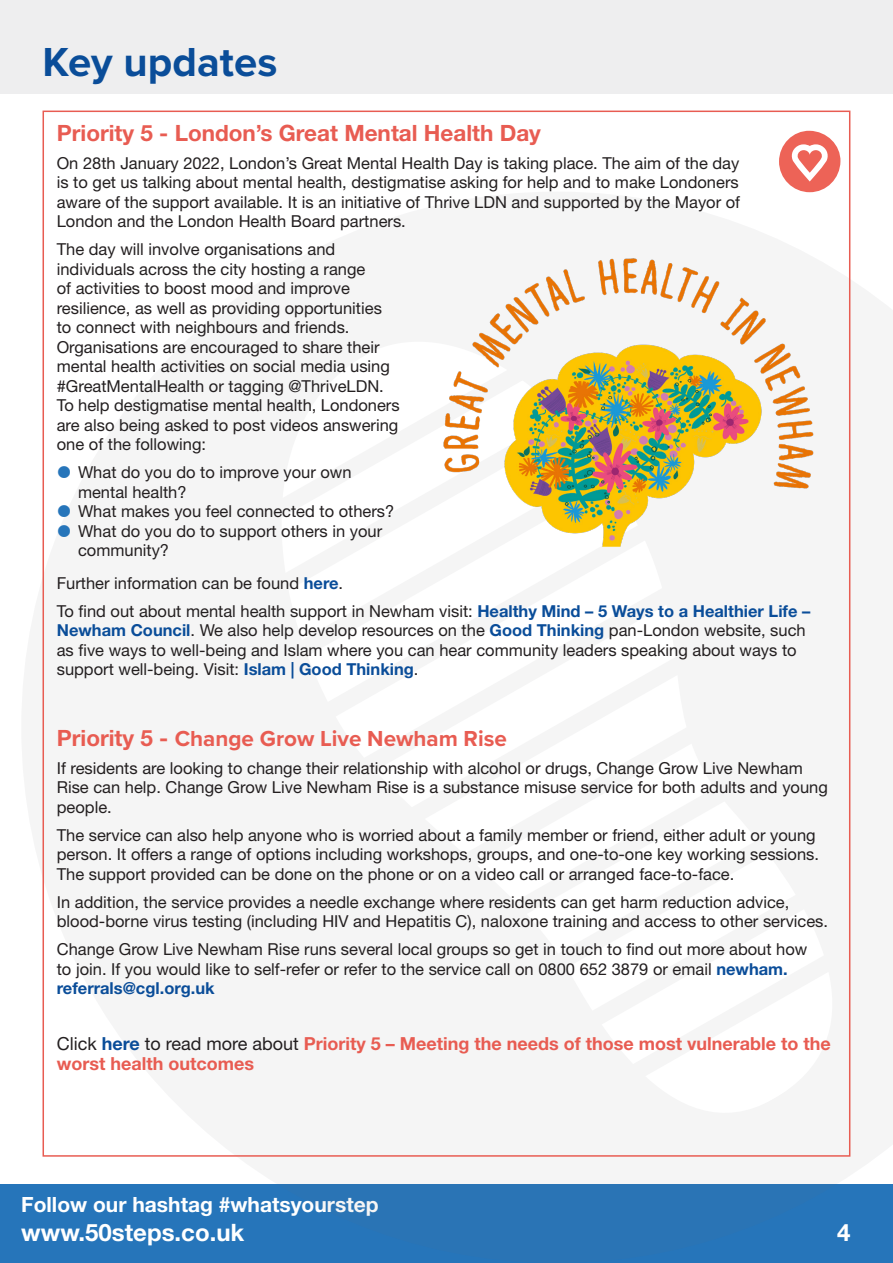
<style>
.page{position:relative;width:893px;height:1263px;background:#fff}
.page>*{position:absolute;margin:0;border:0;box-sizing:border-box;transform-origin:0 0}
.t1{font:700 42px "Proxima Nova";color:#0a4d99}
.t2{font:700 24px "Helvetica Neue LT Std";color:#fff}
.Body{font:700 22.5px "Helvetica Neue LT Std";color:#e85c52}
.subhead{font:700 22.5px "Proxima Nova";color:#e85c52}
.t3{font:700 21px "Helvetica Neue LT Std";color:#fff}
.Body-2{font:700 18px/19.5px "Helvetica Neue LT Std";color:#e85c52}
.Body-3{font:16.5px/19.5px "Helvetica Neue LT Std";color:#231f20}
.s1{font-weight:700;color:#0a4d99}
.s2{font-family:"Helvetica Neue LT Std"}
.s3{font-weight:400;color:#231f20}
.s4{color:#0a4d99}
</style>
<div class="page">
<div style="left:0;top:1184px;width:893px;height:79px;background:#2675ba"></div>
<div style="left:779px;top:131px;width:61px;height:61px;background:#ed6357;border-radius:50%"></div>
<svg style="left:791px;top:144px;width:37px;height:37px"></svg>
<div style="left:0;top:0;width:893px;height:94px;background:#eeeeef"></div>
<img style="left:443px;top:258px;width:371px;height:290px">
<p class="t1" style="left:43px;top:30px;width:236px">Key updates</p>
<p class="Body" style="left:57px;top:119px;width:486px">Priority 5 - London’s Great Mental Health Day</p>
<p class="Body-3" style="left:57px;top:153px;width:685px;text-align:justify">On 28th January 2022, London’s Great Mental Health Day is taking place. The aim of the day is to get us talking about mental health, destigmatise asking for help and to make Londoners aware of the support available. It is an initiative of Thrive LDN and supported by the Mayor of London and the London Health Board partners.</p>
<p class="Body-3" style="left:57px;top:240px;width:344px">The day will involve organisations and individuals across the city hosting a range<br>of activities to boost mood and improve resilience, as well as providing opportunities to connect with neighbours and friends.<br>Organisations are encouraged to share their mental health activities on social media using #GreatMentalHealth or tagging @ThriveLDN.<br>To help destigmatise mental health, Londoners are also being asked to post videos answering one of the following:</p>
<p class="Body-3" style="left:78px;top:463px;width:275px">What do you do to improve your own mental health?</p>
<p class="Body-3" style="left:78px;top:502px;width:318px">What makes you feel connected to others?</p>
<p class="Body-3" style="left:78px;top:521px;width:306px">What do you do to support others in your community?</p>
<p class="Body-3" style="left:57px;top:573px;width:288px">Further information can be found <span class="s1">here</span>.</p>
<p class="Body-3" style="left:57px;top:601px;width:755px">To find out about mental health support in Newham visit: <span class="s1">Healthy Mind – 5 Ways to a Healthier Life – Newham Council</span>. We also help develop resources on the <span class="s1">Good Thinking</span> pan-London website, such as five ways to well-being and Islam where you can hear community leaders speaking about ways to support well-being. Visit: <span class="s1">Islam | Good Thinking</span>.</p>
<p class="subhead" style="left:57px;top:721px;width:452px"><span class="s2">Priority 5 -</span> Change Grow Live Newham Rise</p>
<p class="Body-3" style="left:57px;top:758px;width:773px">If residents are looking to change their relationship with alcohol or drugs, Change Grow Live Newham<br>Rise can help. Change Grow Live Newham Rise is a substance misuse service for both adults and young people.</p>
<p class="Body-3" style="left:57px;top:825px;width:764px">The service can also help anyone who is worried about a family member or friend, either adult or young person. It offers a range of options including workshops, groups, and one-to-one key working sessions.<br>The support provided can be done on the phone or on a video call or arranged face-to-face.</p>
<p class="Body-3" style="left:57px;top:892px;width:773px">In addition, the service provides a needle exchange where residents can get harm reduction advice, blood-borne virus testing (including HIV and Hepatitis C), naloxone training and access to other services.</p>
<p class="Body-3" style="left:57px;top:939px;width:752px">Change Grow Live Newham Rise runs several local groups so get in touch to find out more about how to join. If you would like to self-refer or refer to the service call on 0800 652 3879 or email <span class="s1">newham. referrals@cgl.org.uk</span></p>
<p class="Body-2" style="left:57px;top:1034px;width:776px"><span class="s3">Click</span> <span class="s4">here</span> <span class="s3">to read more about</span> Priority 5 – Meeting the needs of those most vulnerable to the worst health outcomes</p>
<p class="t3" style="left:21px;top:1191px;width:359px">Follow our hashtag #whatsyourstep</p>
<h2 class="t2" style="left:21px;top:1217px;width:225px">www.50steps.co.uk</h2>
<h2 class="t2" style="left:837px;top:1217px;width:15px">4</h2>
</div>
